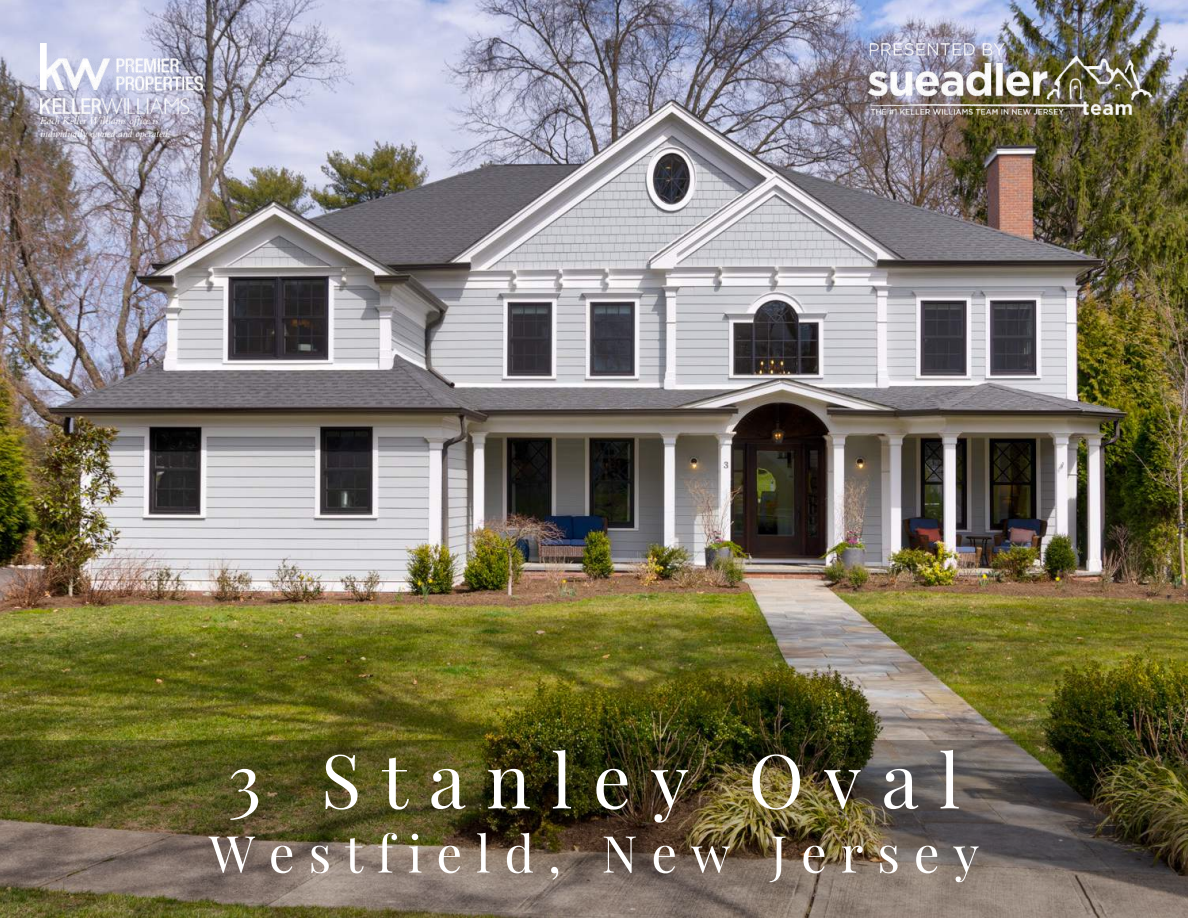
<style>
.page{position:relative;width:1188px;height:918px;background:#fff}
.page>*{position:absolute;margin:0;border:0;box-sizing:border-box;transform-origin:0 0}
.t1{font:75px "Playfair Display";letter-spacing:.27em;color:#fff}
.t2{font:51px "Playfair Display";letter-spacing:.27em;color:#fff}
.t3{font:italic 10.05px/13.4px "Cardo";color:#fff}
</style>
<div class="page">
<img style="left:0;top:0;width:1188px;height:740px">
<img style="left:869px;top:43px;width:282px;height:71px">
<img style="left:40px;top:43px;width:162px;height:70px">
<img style="left:0;top:740px;width:1188px;height:178px">
<p class="t3" style="left:40px;top:114px;width:131px">Each Keller Williams office is individually owned and operated.</p>
<h1 class="t1" style="left:228px;top:727px;width:734px">3 Stanley Oval</h1>
<h2 class="t2" style="left:209px;top:817px;width:772px">Westfield, New Jersey</h2>
</div>
